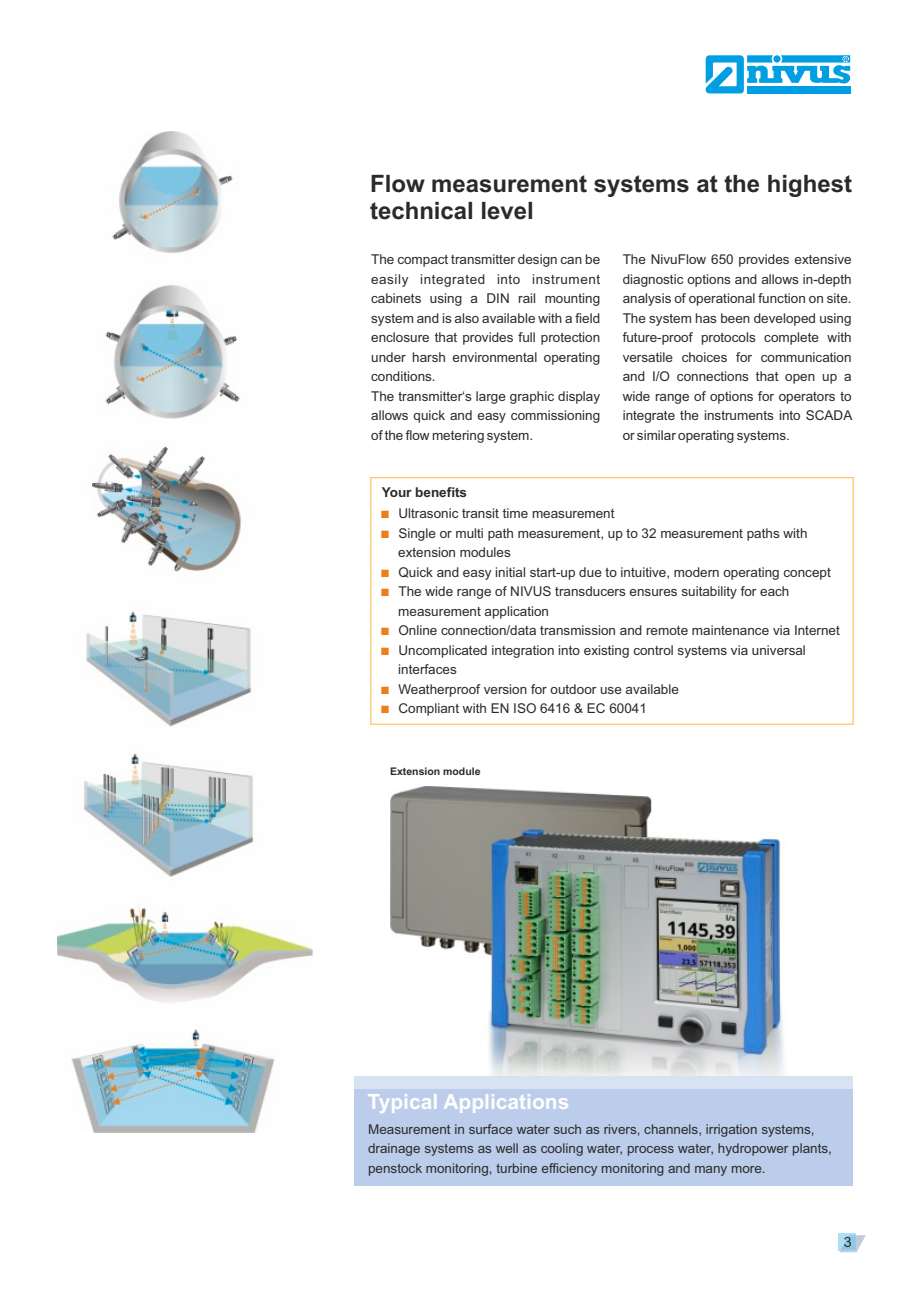
<style>
.page{position:relative;width:906px;height:1289px;background:#fff}
.page>*{position:absolute;margin:0;border:0;box-sizing:border-box;transform-origin:0 0}
.t1{font:700 24px/26.7px "Arial";color:#2a2a29}
.t2{font:700 21px "Arial";color:#fefefe}
.t3{font:14.25px "Arial";color:#2a2a29}
.t4{font:13.5px/19.5px "Arial";color:#2a2a29}
.t5{font:700 13.5px "Arial";color:#2a2a29}
.t6{font:700 10.5px "Arial";color:#2a2a29}
</style>
<div class="page">
<img style="left:390px;top:786px;width:394px;height:289px">
<div style="left:354px;top:1076px;width:498px;height:110px;background:#bbcdea"></div>
<div style="left:354px;top:1075px;width:498px;height:13px;background:#d7e2f3"></div>
<svg style="left:705px;top:55px;width:145px;height:38px"></svg>
<div style="left:839px;top:1233px;width:17px;height:17px;background:#afdff7"></div>
<svg style="left:839px;top:1235px;width:27px;height:17px"></svg>
<div style="left:370px;top:477px;width:483px;height:247px;border:1px solid #f9bb48"></div>
<img style="left:58px;top:132px;width:254px;height:1000px">
<h1 class="t1" style="left:370px;top:172px;width:483px">Flow measurement systems at the highest technical level</h1>
<p class="t4" style="left:371px;top:251px;width:230px">The compact transmitter design can be easily integrated into instrument cabinets using a DIN rail mounting system and is also available with a field enclosure that provides full protection under harsh environmental operating conditions.<br>The transmitter‘s large graphic display allows quick and easy commissioning of the flow metering system.</p>
<p class="t5" style="left:382px;top:487px;width:87px">Your benefits</p>
<p class="t4" style="left:622px;top:251px;width:231px;text-align:justify">The NivuFlow 650 provides extensive diagnostic options and allows in-depth analysis of operational function on site.<br>The system has been developed using future-proof protocols complete with versatile choices for communication and I/O connections that open up a wide range of options for operators to integrate the instruments into SCADA or similar operating systems.</p>
<p class="t4" style="left:398px;top:505px;width:443px">Ultrasonic transit time measurement<br>Single or multi path measurement, up to 32 measurement paths with extension modules<br>Quick and easy initial start-up due to intuitive, modern operating concept The wide range of NIVUS transducers ensures suitability for each measurement application<br>Online connection/data transmission and remote maintenance via Internet Uncomplicated integration into existing control systems via universal interfaces<br>Weatherproof version for outdoor use available<br>Compliant with EN ISO 6416 &amp; EC 60041</p>
<p class="t6" style="left:390px;top:767px;width:92px">Extension module</p>
<h2 class="t2" style="left:367px;top:1093px;width:203px">Typical Applications</h2>
<p class="t4" style="left:368px;top:1120px;width:465px">Measurement in surface water such as rivers, channels, irrigation systems, drainage systems as well as cooling water, process water, hydropower plants, penstock monitoring, turbine efficiency monitoring and many more.</p>
<p class="t3" style="left:843px;top:1236px;width:9px">3</p>
</div>
